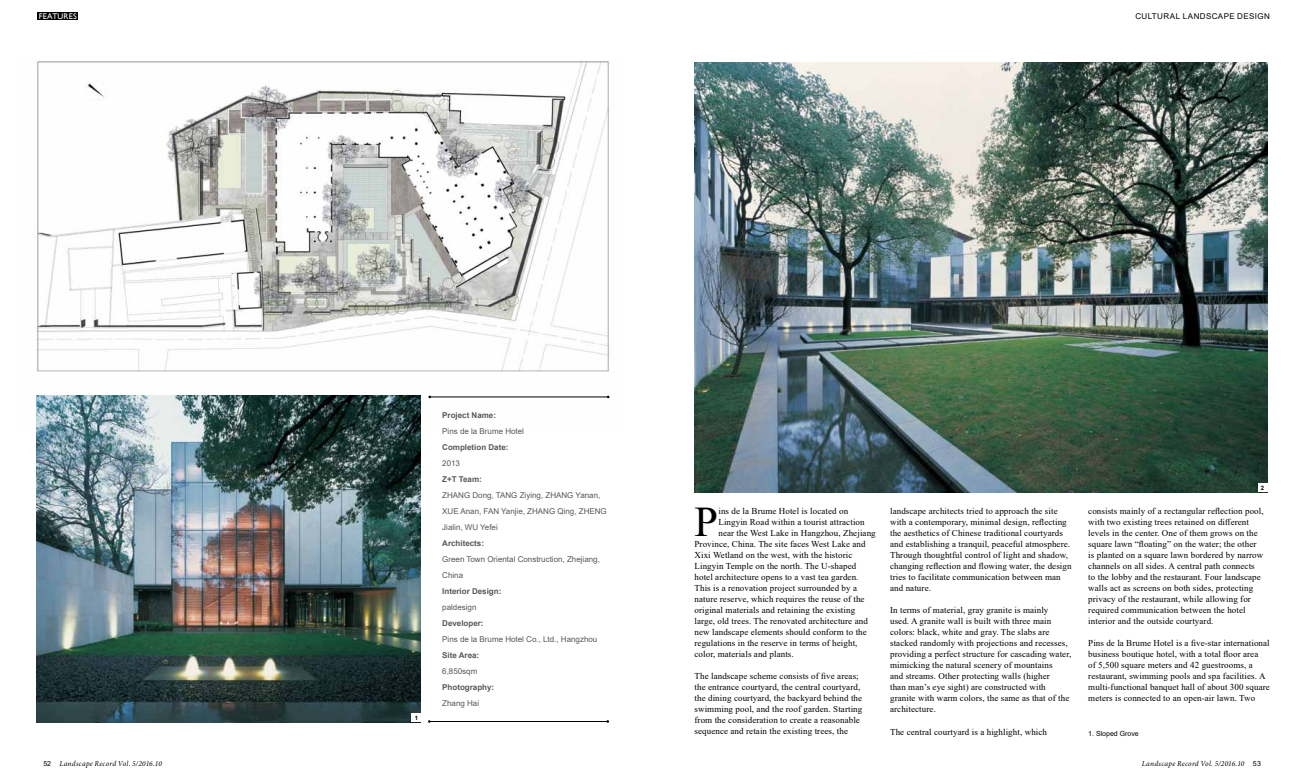
<style>
.page{position:relative;width:1304px;height:780px;background:#fff}
.page>*{position:absolute;margin:0;border:0;box-sizing:border-box;transform-origin:0 0}
.t1{font:42.2px "Times New Roman";color:#000}
.t2{font:9px/11px "Times New Roman";letter-spacing:.01em;color:#000}
.t3{font:8.2px "Gill Sans";letter-spacing:.025em;color:#fff}
.t4{font:8px/16px "Arial";color:#595757}
.t5{font:700 8px "Arial";color:#595757}
.t6{font:8px "Arial";letter-spacing:.055em;color:#000}
.t7{font:italic 7.5px "Minion Pro";letter-spacing:.035em;color:#000}
.t8{font:7px "Arial";color:#000}
.t9{font:700 6px "Arial";color:#000}
.s1{font-family:"Arial";font-style:normal;font-size:7px}
</style>
<div class="page">
<img style="left:37px;top:61px;width:573px;height:338px">
<img style="left:695px;top:62px;width:572px;height:430px">
<img style="left:36px;top:395px;width:385px;height:327px">
<hr style="left:430px;top:396px;width:177px;height:1px;background:#000">
<hr style="left:430px;top:721px;width:177px;height:1px;background:#000">
<div style="left:1258px;top:483px;width:9px;height:9px;background:#fff"></div>
<div style="left:412px;top:713px;width:9px;height:9px;background:#fff"></div>
<div style="left:38px;top:13px;width:40px;height:7px;background:#000"></div>
<p class="t3" style="left:39px;top:12px;width:40px">FEATURES</p>
<p class="t6" style="left:1135px;top:10px;width:72px">Cultural landsca</p>
<p class="t6" style="left:1224px;top:10px;width:48px">pe design</p>
<p class="t9" style="left:415px;top:713px;width:5px">1</p>
<p class="t5" style="left:442px;top:409px;width:55px">Project Name:</p>
<p class="t4" style="left:442px;top:423px;width:83px">Pins de la Brume Hotel</p>
<p class="t5" style="left:442px;top:441px;width:68px">Completion Date:</p>
<p class="t4" style="left:442px;top:455px;width:19px">2013</p>
<p class="t5" style="left:442px;top:473px;width:41px">Z+T Team:</p>
<p class="t4" style="left:442px;top:487px;width:160px">ZHANG Dong, TANG Ziying, ZHANG Yanan,<br>XUE Anan, FAN Yanjie, ZHANG Qing, ZHENG<br>Jialin, WU Yefei</p>
<p class="t5" style="left:442px;top:537px;width:43px">Architects:</p>
<p class="t4" style="left:442px;top:551px;width:159px">Green Town Oriental Construction, Zhejiang,<br>China</p>
<p class="t5" style="left:442px;top:585px;width:61px">Interior Design:</p>
<p class="t4" style="left:442px;top:599px;width:36px">paldesign</p>
<p class="t5" style="left:442px;top:617px;width:43px">Developer:</p>
<p class="t4" style="left:442px;top:631px;width:157px">Pins de la Brume Hotel Co., Ltd., Hangzhou</p>
<p class="t5" style="left:442px;top:649px;width:39px">Site Area:</p>
<p class="t4" style="left:442px;top:663px;width:37px">6,850sqm</p>
<p class="t5" style="left:442px;top:681px;width:53px">Photography:</p>
<p class="t4" style="left:442px;top:695px;width:38px">Zhang Hai</p>
<h1 class="t1" style="left:694px;top:492px;width:25px">P</h1>
<p class="t2" style="left:718px;top:505px;width:131px">ins de la Brume Hotel is located on</p>
<p class="t2" style="left:718px;top:516px;width:148px">Lingyin Road within a tourist attraction</p>
<p class="t2" style="left:718px;top:527px;width:159px">near the West Lake in Hangzhou, Zhejiang</p>
<p class="t2" style="left:694px;top:538px;width:173px">Province, China. The site faces West Lake and</p>
<p class="t2" style="left:694px;top:549px;width:159px">Xixi Wetland on the west, with the historic</p>
<p class="t2" style="left:694px;top:560px;width:163px">Lingyin Temple on the north. The U-shaped</p>
<p class="t2" style="left:694px;top:571px;width:166px">hotel architecture opens to a vast tea garden.</p>
<p class="t2" style="left:694px;top:582px;width:164px">This is a renovation project surrounded by a</p>
<p class="t2" style="left:694px;top:593px;width:172px">nature reserve, which requires the reuse of the</p>
<p class="t2" style="left:694px;top:604px;width:162px">original materials and retaining the existing</p>
<p class="t2" style="left:694px;top:615px;width:175px">large, old trees. The renovated architecture and</p>
<p class="t2" style="left:694px;top:626px;width:174px">new landscape elements should conform to the</p>
<p class="t2" style="left:694px;top:637px;width:165px">regulations in the reserve in terms of height,</p>
<p class="t2" style="left:694px;top:648px;width:101px">color, materials and plants.</p>
<p class="t2" style="left:694px;top:670px;width:169px">The landscape scheme consists of five areas; the entrance courtyard, the central courtyard, the dining courtyard, the backyard behind the swimming pool, and the roof garden. Starting from the consideration to create a reasonable sequence and retain the existing trees, the</p>
<p class="t2" style="left:890px;top:505px;width:183px">landscape architects tried to approach the site with a contemporary, minimal design, reflecting the aesthetics of Chinese traditional courtyards and establishing a tranquil, peaceful atmosphere.<br>Through thoughtful control of light and shadow, changing reflection and flowing water, the design tries to facilitate communication between man and nature.</p>
<p class="t2" style="left:890px;top:604px;width:183px">In terms of material, gray granite is mainly<br>used. A granite wall is built with three main colors: black, white and gray. The slabs are stacked randomly with projections and recesses, providing a perfect structure for cascading water, mimicking the natural scenery of mountains<br>and streams. Other protecting walls (higher<br>than man’s eye sight) are constructed with granite with warm colors, the same as that of the architecture.</p>
<p class="t2" style="left:890px;top:725px;width:159px">The central courtyard is a highlight, which</p>
<p class="t9" style="left:1261px;top:483px;width:5px">2</p>
<p class="t2" style="left:1088px;top:505px;width:177px">consists mainly of a rectangular reflection pool, with two existing trees retained on different levels in the center. One of them grows on the square lawn “floating” on the water; the other is planted on a square lawn bordered by narrow channels on all sides. A central path connects to the lobby and the restaurant. Four landscape walls act as screens on both sides, protecting privacy of the restaurant, while allowing for required communication between the hotel interior and the outside courtyard.</p>
<p class="t2" style="left:1088px;top:637px;width:183px">Pins de la Brume Hotel is a five-star international business boutique hotel, with a total floor area<br>of 5,500 square meters and 42 guestrooms, a restaurant, swimming pools and spa facilities. A multi-functional banquet hall of about 300 square meters is connected to an open-air lawn. Two</p>
<p class="t8" style="left:1088px;top:729px;width:52px">1. Sloped Grove</p>
<p class="t7" style="left:43px;top:758px;width:120px"><span class="s1">52</span> Landscape Record Vol. 5/2016.10</p>
<p class="t7" style="left:1142px;top:758px;width:121px">Landscape Record Vol. 5/2016.10 <span class="s1">53</span></p>
</div>
